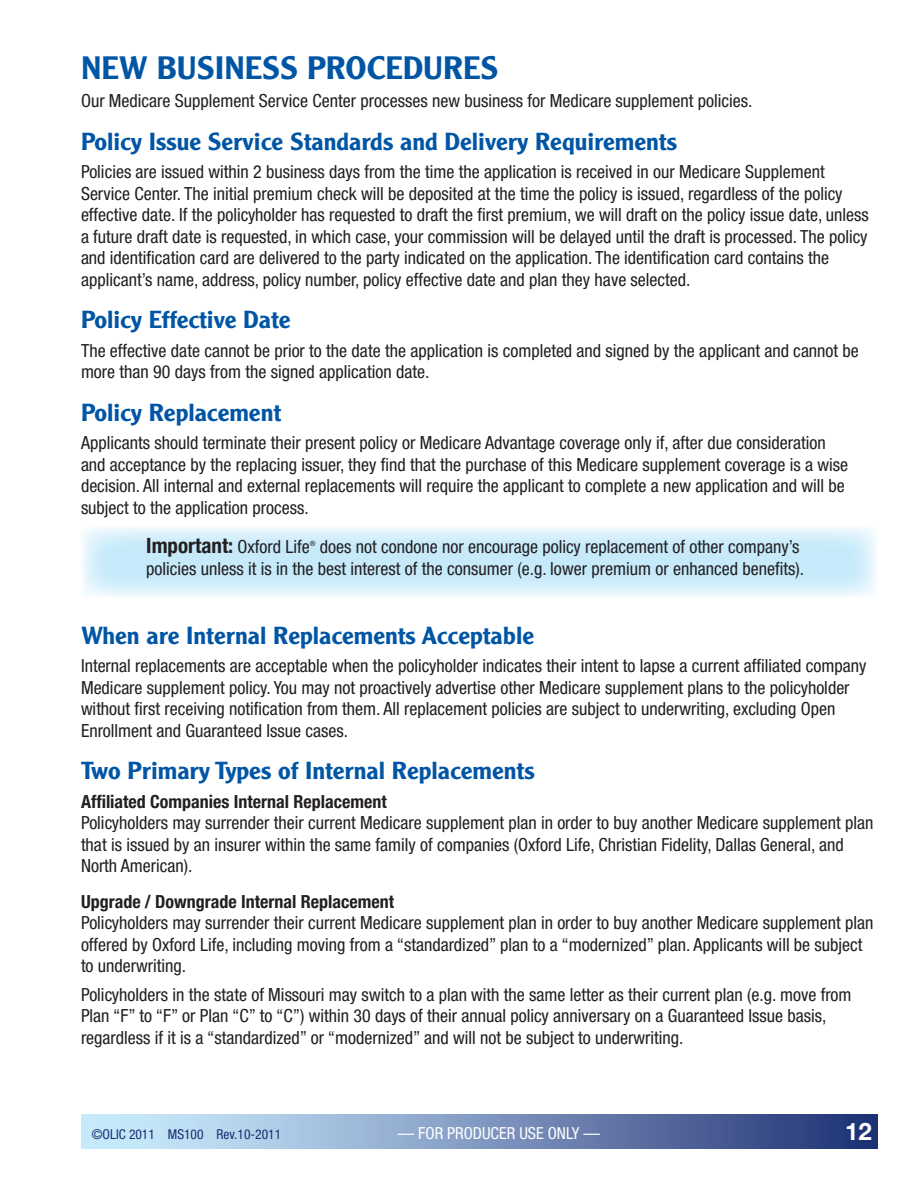
<style>
.page{position:relative;width:918px;height:1188px;background:#fff}
.page>*{position:absolute;margin:0;border:0;box-sizing:border-box;transform-origin:0 0}
.t1{font:500 31.5px "Clearface Gothic LH";color:#0155a5;scale:1.1 1}
.t2{font:500 24px "Clearface Gothic LH";color:#0155a5;scale:1.1 1}
.t3{font:700 24px "Helvetica Neue";color:#fff}
.t4{font:700 condensed 21px "Helvetica Neue";color:#231f20}
.t5{font:condensed 18px/21.6px "Helvetica Neue";color:#231f20}
.t6{font:700 condensed 18px "Helvetica Neue";color:#231f20}
.t7{font:condensed 16.5px "Helvetica Neue";color:#fff}
.t8{font:condensed 13.5px "Helvetica Neue";color:#1a2e72}
.t9{font:condensed 7.2px "Helvetica Neue";color:#231f20}
.s1{font-weight:400;font-size:18px}
</style>
<div class="page">
<div style="left:81px;top:1115px;width:797px;height:34px;background:linear-gradient(to right,#d7faff,#233375)"></div>
<h1 class="t1" style="left:81px;top:48px;width:381px">NEW BUSINESS PROCEDURES</h1>
<p class="t5" style="left:81px;top:90px;width:673px">Our Medicare Supplement Service Center processes new business for Medicare supplement policies.</p>
<h2 class="t2" style="left:81px;top:126px;width:543px">Policy Issue Service Standards and Delivery Requirements</h2>
<p class="t5" style="left:81px;top:161px;width:789px">Policies are issued within 2 business days from the time the application is received in our Medicare Supplement Service Center. The initial premium check will be deposited at the time the policy is issued, regardless of the policy effective date. If the policyholder has requested to draft the first premium, we will draft on the policy issue date, unless a future draft date is requested, in which case, your commission will be delayed until the draft is processed. The policy and identification card are delivered to the party indicated on the application. The identification card contains the applicant’s name, address, policy number, policy effective date and plan they have selected.</p>
<h2 class="t2" style="left:81px;top:305px;width:192px">Policy Effective Date</h2>
<p class="t5" style="left:81px;top:339px;width:779px">The effective date cannot be prior to the date the application is completed and signed by the applicant and cannot be more than 90 days from the signed application date.</p>
<h2 class="t2" style="left:81px;top:397px;width:183px">Policy Replacement</h2>
<p class="t5" style="left:81px;top:432px;width:769px">Applicants should terminate their present policy or Medicare Advantage coverage only if, after due consideration and acceptance by the replacing issuer, they find that the purchase of this Medicare supplement coverage is a wise decision. All internal and external replacements will require the applicant to complete a new application and will be subject to the application process.</p>
<p class="t4" style="left:146px;top:533px;width:165px">Important: <span class="s1">Oxford Life</span></p>
<p class="t9" style="left:310px;top:539px;width:7px">®</p>
<p class="t5" style="left:146px;top:536px;width:659px;text-align:right">does not condone nor encourage policy replacement of other company’s<br>policies unless it is in the best interest of the consumer (e.g. lower premium or enhanced benefits).</p>
<h2 class="t2" style="left:81px;top:620px;width:413px">When are Internal Replacements Acceptable</h2>
<p class="t5" style="left:81px;top:655px;width:787px">Internal replacements are acceptable when the policyholder indicates their intent to lapse a current affiliated company Medicare supplement policy. You may not proactively advertise other Medicare supplement plans to the policyholder without first receiving notification from them. All replacement policies are subject to underwriting, excluding Open Enrollment and Guaranteed Issue cases.</p>
<h2 class="t2" style="left:81px;top:756px;width:414px">Two Primary Types of Internal Replacements</h2>
<p class="t6" style="left:81px;top:790px;width:307px">Affiliated Companies Internal Replacement</p>
<p class="t5" style="left:81px;top:812px;width:794px">Policyholders may surrender their current Medicare supplement plan in order to buy another Medicare supplement plan that is issued by an insurer within the same family of companies (Oxford Life, Christian Fidelity, Dallas General, and<br>North American).</p>
<p class="t6" style="left:81px;top:890px;width:315px">Upgrade / Downgrade Internal Replacement</p>
<p class="t5" style="left:81px;top:912px;width:794px">Policyholders may surrender their current Medicare supplement plan in order to buy another Medicare supplement plan offered by Oxford Life, including moving from a “standardized” plan to a “modernized” plan. Applicants will be subject to underwriting.</p>
<p class="t5" style="left:81px;top:983px;width:772px">Policyholders in the state of Missouri may switch to a plan with the same letter as their current plan (e.g. move from<br>Plan “F” to “F” or Plan “C” to “C”) within 30 days of their annual policy anniversary on a Guaranteed Issue basis, regardless if it is a “standardized” or “modernized” and will not be subject to underwriting.</p>
<p class="t8" style="left:92px;top:1126px;width:191px">©OLIC 2011 MS100 Rev.10-2011</p>
<p class="t7" style="left:398px;top:1124px;width:204px">— FOR PRODUCER USE ONLY —</p>
<h2 class="t3" style="left:845px;top:1117px;width:28px">12</h2>
</div>
